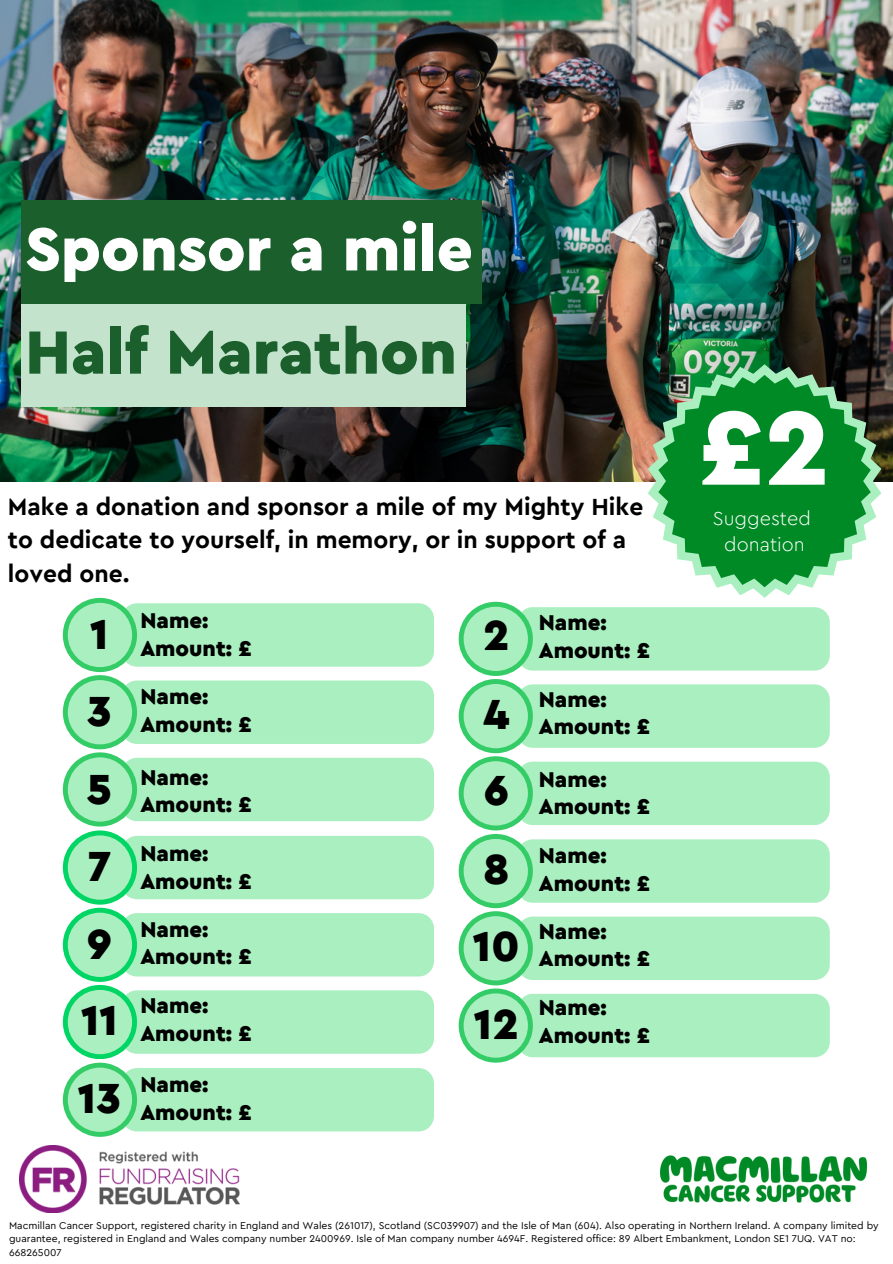
<style>
.page{position:relative;width:893px;height:1264px;background:#fff}
.page>*{position:absolute;margin:0;border:0;box-sizing:border-box;transform-origin:0 0}
.t1{font:900 109.95px "Cera Pro Macmillan";color:#fff}
.t2{font:900 63.75px "Cera Pro Macmillan";color:#1b602c}
.t3{font:900 63.75px "Cera Pro Macmillan";color:#fff}
.t4{font:900 44.25px "Cera Pro Macmillan";color:#000}
.t5{font:700 24.6px/33.5px "Cera Pro Macmillan";color:#000}
.t6{font:900 22.5px "Cera Pro Macmillan";color:#000}
.t7{font:300 19.65px "Cera Pro Macmillan";color:#fff}
.t8{font:10.35px/13.8px "Cera Pro Macmillan";color:#000}
</style>
<div class="page">
<img style="left:0;top:0;width:892px;height:481px">
<svg style="left:647px;top:364px;width:234px;height:234px"></svg>
<svg style="left:658px;top:375px;width:212px;height:212px;background:#2a9949"></svg>
<div style="left:22px;top:304px;width:444px;height:102px;background:#c4e3cd"></div>
<div style="left:22px;top:200px;width:460px;height:104px;background:#1b602c"></div>
<div style="left:121px;top:603px;width:313px;height:63px;background:#aaefc0;border-radius:15px"></div>
<div style="left:121px;top:680px;width:313px;height:64px;background:#aaefc0;border-radius:15px"></div>
<div style="left:121px;top:757px;width:313px;height:64px;background:#aaefc0;border-radius:15px"></div>
<div style="left:121px;top:835px;width:313px;height:64px;background:#aaefc0;border-radius:15px"></div>
<div style="left:121px;top:913px;width:313px;height:63px;background:#aaefc0;border-radius:15px"></div>
<div style="left:121px;top:990px;width:313px;height:63px;background:#aaefc0;border-radius:15px"></div>
<div style="left:121px;top:1068px;width:313px;height:63px;background:#aaefc0;border-radius:15px"></div>
<svg style="left:63px;top:598px;width:74px;height:538px"></svg>
<div style="left:68px;top:1067px;width:64px;height:64px;background:#aaefc0;border-radius:50%"></div>
<div style="left:517px;top:607px;width:312px;height:63px;background:#aaefc0;border-radius:15px"></div>
<div style="left:517px;top:684px;width:312px;height:63px;background:#aaefc0;border-radius:15px"></div>
<div style="left:517px;top:761px;width:312px;height:64px;background:#aaefc0;border-radius:15px"></div>
<div style="left:517px;top:839px;width:312px;height:63px;background:#aaefc0;border-radius:15px"></div>
<div style="left:517px;top:916px;width:312px;height:64px;background:#aaefc0;border-radius:15px"></div>
<div style="left:517px;top:993px;width:312px;height:64px;background:#aaefc0;border-radius:15px"></div>
<svg style="left:458px;top:601px;width:75px;height:461px"></svg>
<div style="left:463px;top:993px;width:65px;height:64px;background:#aaefc0;border-radius:50%"></div>
<img style="left:20px;top:1145px;width:219px;height:67px">
<img style="left:660px;top:1155px;width:208px;height:48px">
<p class="t3" style="left:25px;top:219px;width:449px">Sponsor a mile</p>
<p class="t2" style="left:25px;top:322px;width:433px">Half Marathon</p>
<p class="t5" style="left:8px;top:490px;width:637px">Make a donation and sponsor a mile of my Mighty Hike to dedicate to yourself, in memory, or in support of a loved one.</p>
<p class="t6" style="left:140px;top:610px;width:69px">Name:</p>
<p class="t6" style="left:140px;top:637px;width:113px">Amount: £</p>
<p class="t6" style="left:140px;top:686px;width:69px">Name:</p>
<p class="t6" style="left:140px;top:714px;width:113px">Amount: £</p>
<p class="t6" style="left:140px;top:766px;width:69px">Name:</p>
<p class="t6" style="left:140px;top:794px;width:113px">Amount: £</p>
<p class="t6" style="left:140px;top:842px;width:69px">Name:</p>
<p class="t6" style="left:140px;top:870px;width:113px">Amount: £</p>
<p class="t6" style="left:140px;top:918px;width:69px">Name:</p>
<p class="t6" style="left:140px;top:946px;width:113px">Amount: £</p>
<p class="t6" style="left:140px;top:994px;width:69px">Name:</p>
<p class="t6" style="left:140px;top:1022px;width:113px">Amount: £</p>
<p class="t6" style="left:140px;top:1073px;width:69px">Name:</p>
<p class="t6" style="left:140px;top:1101px;width:113px">Amount: £</p>
<p class="t6" style="left:539px;top:612px;width:69px">Name:</p>
<p class="t6" style="left:539px;top:640px;width:113px">Amount: £</p>
<p class="t6" style="left:539px;top:688px;width:69px">Name:</p>
<p class="t6" style="left:539px;top:716px;width:113px">Amount: £</p>
<p class="t6" style="left:539px;top:768px;width:69px">Name:</p>
<p class="t6" style="left:539px;top:796px;width:113px">Amount: £</p>
<p class="t6" style="left:539px;top:844px;width:69px">Name:</p>
<p class="t6" style="left:539px;top:872px;width:113px">Amount: £</p>
<p class="t6" style="left:539px;top:920px;width:69px">Name:</p>
<p class="t6" style="left:539px;top:948px;width:113px">Amount: £</p>
<p class="t6" style="left:539px;top:996px;width:69px">Name:</p>
<p class="t6" style="left:539px;top:1024px;width:113px">Amount: £</p>
<p class="t4" style="left:90px;top:613px;width:20px">1</p>
<p class="t4" style="left:483px;top:614px;width:28px">2</p>
<p class="t4" style="left:87px;top:690px;width:26px">3</p>
<p class="t4" style="left:483px;top:693px;width:28px">4</p>
<p class="t4" style="left:87px;top:768px;width:27px">5</p>
<p class="t4" style="left:483px;top:769px;width:27px">6</p>
<p class="t4" style="left:87px;top:845px;width:25px">7</p>
<p class="t4" style="left:483px;top:848px;width:28px">8</p>
<p class="t4" style="left:87px;top:923px;width:27px">9</p>
<p class="t4" style="left:473px;top:925px;width:49px">10</p>
<p class="t4" style="left:81px;top:999px;width:38px">11</p>
<p class="t4" style="left:474px;top:1003px;width:46px">12</p>
<p class="t4" style="left:78px;top:1076px;width:45px">13</p>
<p class="t1" style="left:698px;top:396px;width:133px">£2</p>
<p class="t7" style="left:712px;top:508px;width:100px">Suggested</p>
<p class="t7" style="left:724px;top:535px;width:82px">donation</p>
<p class="t8" style="left:9px;top:1218px;width:871px">Macmillan Cancer Support, registered charity in England and Wales (261017), Scotland (SC039907) and the Isle of Man (604). Also operating in Northern Ireland. A company limited by guarantee, registered in England and Wales company number 2400969. Isle of Man company number 4694F. Registered office: 89 Albert Embankment, London SE1 7UQ. VAT no:<br>668265007</p>
</div>
